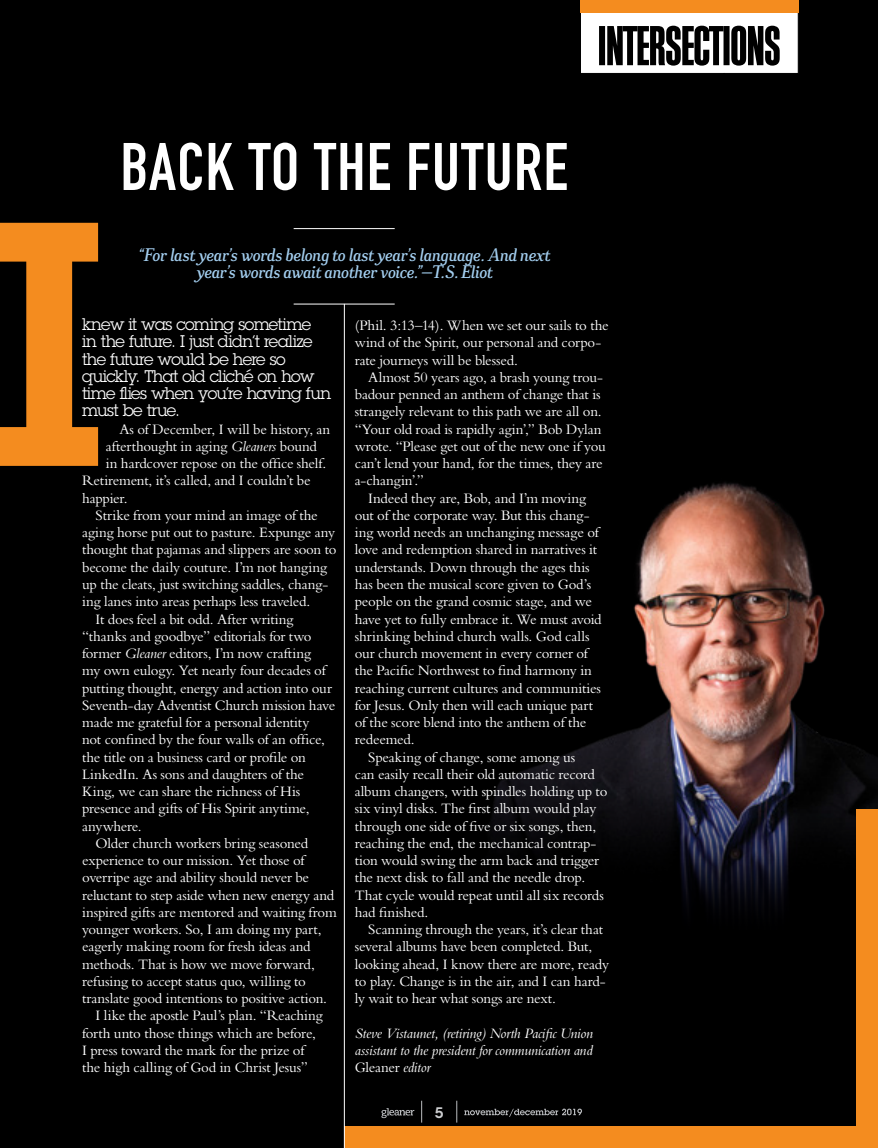
<style>
.page{position:relative;width:878px;height:1148px;background:#000}
.page>*{position:absolute;margin:0;border:0;box-sizing:border-box;transform-origin:0 0}
.page_title-Intersect{font:66px "DIN Engschrift";letter-spacing:.02em;color:#fff}
.lead-Intersections-2{font:italic 19.5px/17.2px "CA Texteron";letter-spacing:-.03em;color:#a2cdee;text-align:center}
.lead-Intersections-2-2{font:16.5px/17.2px "Lubalin Graph";letter-spacing:-.04em;color:#fff}
.body-Intersections-2{font:15px/17.2px "Bembo";letter-spacing:-.015em;color:#fff}
.author-Intersections{font:italic 15px/17.2px "Bembo";letter-spacing:-.015em;color:#fff;text-align:justify}
.FOLIO_-_Number{font:600 15px "Lubalin Graph";color:#cdced0}
.s1{font-style:italic}
.s2{font-style:normal}
</style>
<div class="page">
<img style="left:489px;top:482px;width:389px;height:427px">
<svg style="left:580px;top:0;width:218px;height:73px"></svg>
<div style="left:856px;top:809px;width:22px;height:339px;background:#f48c1f"></div>
<div style="left:344px;top:1126px;width:534px;height:22px;background:#f48c1f"></div>
<svg style="left:381px;top:1108px;width:33px;height:10px"></svg>
<svg style="left:464px;top:1108px;width:118px;height:8px"></svg>
<svg style="left:456px;top:1100px;width:1px;height:22px"></svg>
<svg style="left:421px;top:1100px;width:1px;height:22px"></svg>
<hr style="left:344px;top:304px;width:1px;height:844px;background:#fff">
<hr style="left:293px;top:304px;width:101px;height:1px;background:#fff">
<hr style="left:293px;top:228px;width:101px;height:1px;background:#fff">
<svg style="left:0;top:223px;width:98px;height:243px"></svg>
<p class="page_title-Intersect" style="left:120px;top:128px;width:449px">BACK TO THE FUTURE</p>
<p class="lead-Intersections-2" style="left:138px;top:245px;width:414px">“For last year’s words belong to last year’s language. And next year’s words await another voice.” — T.S. Eliot</p>
<p class="lead-Intersections-2-2" style="left:82px;top:315px;width:251px">knew it was coming sometime<br>in the future. I just didn’t realize the future would be here so quickly. That old cliché on how time flies when you’re having fun must be true.</p>
<p class="body-Intersections-2" style="left:119px;top:420px;width:212px">As of December, I will be history, an</p>
<p class="body-Intersections-2" style="left:106px;top:437px;width:213px">afterthought in aging <span class="s1">Gleaners</span> bound</p>
<p class="body-Intersections-2" style="left:106px;top:454px;width:222px">in hardcover repose on the office shelf.</p>
<p class="body-Intersections-2" style="left:82px;top:472px;width:230px">Retirement, it’s called, and I couldn’t be</p>
<p class="body-Intersections-2" style="left:82px;top:489px;width:47px">happier.</p>
<p class="body-Intersections-2" style="left:82px;top:506px;width:256px;text-indent:14px">Strike from your mind an image of the aging horse put out to pasture. Expunge any thought that pajamas and slippers are soon to become the daily couture. I’m not hanging up the cleats, just switching saddles, chang&shy;ing lanes into areas perhaps less traveled.</p>
<p class="body-Intersections-2" style="left:82px;top:610px;width:255px;text-indent:14px">It does feel a bit odd. After writing “thanks and goodbye” editorials for two former <span class="s1">Gleaner</span> editors, I’m now crafting<br>my own eulogy. Yet nearly four decades of putting thought, energy and action into our Seventh-day Adventist Church mission have made me grateful for a personal identity<br>not confined by the four walls of an office, the title on a business card or profile on LinkedIn. As sons and daughters of the King, we can share the richness of His presence and gifts of His Spirit anytime, anywhere.</p>
<p class="body-Intersections-2" style="left:82px;top:834px;width:256px;text-indent:14px">Older church workers bring seasoned experience to our mission. Yet those of overripe age and ability should never be reluctant to step aside when new energy and inspired gifts are mentored and waiting from younger workers. So, I am doing my part, eagerly making room for fresh ideas and methods. That is how we move forward, refusing to accept status quo, willing to translate good intentions to positive action.</p>
<p class="body-Intersections-2" style="left:82px;top:1006px;width:242px;text-indent:14px">I like the apostle Paul’s plan. “Reaching forth unto those things which are before, I press toward the mark for the prize of the high calling of God in Christ Jesus”</p>
<p class="body-Intersections-2" style="left:355px;top:316px;width:255px">(Phil. 3:13–14). When we set our sails to the wind of the Spirit, our personal and corpo&shy;rate journeys will be blessed.</p>
<p class="body-Intersections-2" style="left:355px;top:368px;width:252px;text-indent:14px">Almost 50 years ago, a brash young trou&shy;badour penned an anthem of change that is strangely relevant to this path we are all on. “Your old road is rapidly agin’,” Bob Dylan wrote. “Please get out of the new one if you can’t lend your hand, for the times, they are a-changin’.”</p>
<p class="body-Intersections-2" style="left:355px;top:489px;width:248px;text-indent:14px">Indeed they are, Bob, and I’m moving out of the corporate way. But this chang&shy;ing world needs an unchanging message of love and redemption shared in narratives it understands. Down through the ages this has been the musical score given to God’s people on the grand cosmic stage, and we have yet to fully embrace it. We must avoid shrinking behind church walls. God calls our church movement in every corner of the Pacific Northwest to find harmony in reaching current cultures and communities for Jesus. Only then will each unique part of the score blend into the anthem of the redeemed.</p>
<p class="body-Intersections-2" style="left:355px;top:748px;width:254px;text-indent:14px">Speaking of change, some among us<br>can easily recall their old automatic record album changers, with spindles holding up to six vinyl disks. The first album would play through one side of five or six songs, then, reaching the end, the mechanical contrap&shy;tion would swing the arm back and trigger the next disk to fall and the needle drop.<br>That cycle would repeat until all six records had finished.</p>
<p class="body-Intersections-2" style="left:355px;top:920px;width:256px;text-indent:14px">Scanning through the years, it’s clear that several albums have been completed. But, looking ahead, I know there are more, ready to play. Change is in the air, and I can hard&shy;ly wait to hear what songs are next.</p>
<p class="author-Intersections" style="left:355px;top:1024px;width:240px">Steve Vistaunet, (retiring) North Pacific Union assistant to the president for communication and <span class="s2">Gleaner</span> editor</p>
<p class="FOLIO_-_Number" style="left:435px;top:1102px;width:10px">5</p>
</div>
